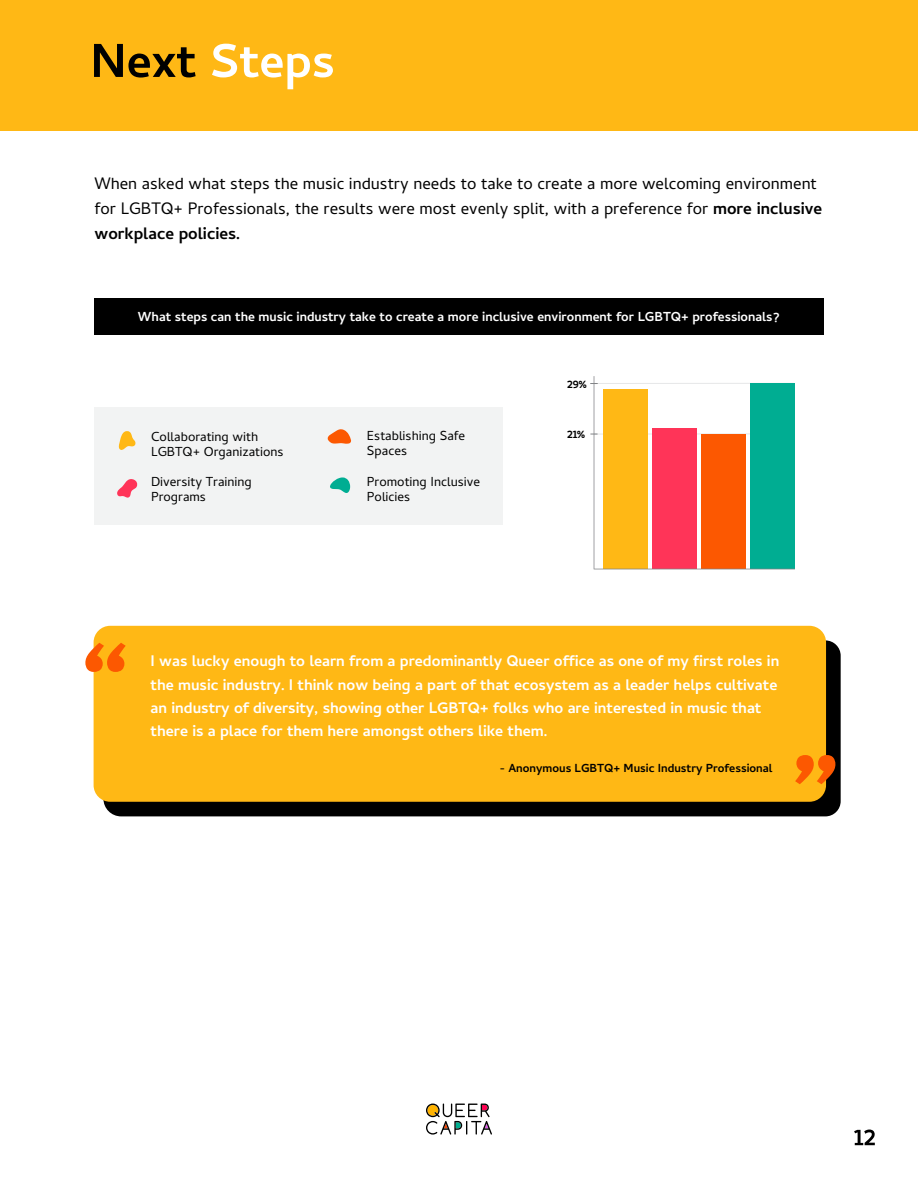
<style>
.page{position:relative;width:918px;height:1188px;background:#fff}
.page>*{position:absolute;margin:0;border:0;box-sizing:border-box;transform-origin:0 0}
.t1{font:700 60px "Cambay Devanagari";color:#fff}
.t2{font:21px/25.2px "Cambay Devanagari";color:#000}
.t3{font:700 19.5px/23.2px "Cambay Devanagari";color:#fff}
.t4{font:16.5px/15px "Cambay Devanagari";color:#000}
.t5{font:700 16.5px "Cambay Devanagari";color:#fff}
.t6{font:700 15.45px "Cambay Devanagari";color:#000}
.t7{font:700 14.85px "Cambay Devanagari";color:#000}
.s1{color:#000}
.s2{font-weight:700}
</style>
<div class="page">
<div style="left:94px;top:298px;width:730px;height:37px;background:#000"></div>
<svg style="left:426px;top:1104px;width:66px;height:31px"></svg>
<div style="left:0;top:0;width:918px;height:130px;background:#ffb815"></div>
<div style="left:94px;top:408px;width:408px;height:117px;background:#f2f3f3"></div>
<svg style="left:119px;top:431px;width:17px;height:19px"></svg>
<svg style="left:327px;top:429px;width:24px;height:15px"></svg>
<svg style="left:117px;top:479px;width:20px;height:19px"></svg>
<svg style="left:330px;top:477px;width:20px;height:16px"></svg>
<div style="left:103px;top:640px;width:738px;height:176px;background:#000"></div>
<div style="left:94px;top:626px;width:732px;height:176px;background:#ffb815;border-radius:17px"></div>
<svg style="left:85px;top:643px;width:41px;height:29px"></svg>
<svg style="left:795px;top:755px;width:40px;height:29px"></svg>
<svg style="left:854px;top:1130px;width:21px;height:15px"></svg>
<svg style="left:590px;top:376px;width:205px;height:193px"></svg>
<h1 class="t1" style="left:90px;top:21px;width:246px"><span class="s1">Next</span> Steps</h1>
<p class="t2" style="left:94px;top:174px;width:729px">When asked what steps the music industry needs to take to create a more welcoming environment for LGBTQ+ Professionals, the results were most evenly split, with a preference for <span class="s2">more inclusive workplace policies.</span></p>
<p class="t5" style="left:138px;top:305px;width:643px">What steps can the music industry take to create a more inclusive environment for LGBTQ+ professionals?</p>
<p class="t4" style="left:151px;top:431px;width:134px">Collaborating with<br>LGBTQ+ Organizations</p>
<p class="t4" style="left:151px;top:477px;width:102px">Diversity Training<br>Programs</p>
<p class="t4" style="left:367px;top:430px;width:100px">Establishing Safe<br>Spaces</p>
<p class="t4" style="left:367px;top:477px;width:115px">Promoting Inclusive<br>Policies</p>
<p class="t6" style="left:567px;top:373px;width:21px">29%</p>
<p class="t6" style="left:567px;top:424px;width:20px">21%</p>
<p class="t3" style="left:151px;top:648px;width:630px">I was lucky enough to learn from a predominantly Queer office as one of my first roles in the music industry. I think now being a part of that ecosystem as a leader helps cultivate an industry of diversity, showing other LGBTQ+ folks who are interested in music that there is a place for them here amongst others like them.</p>
<p class="t7" style="left:500px;top:758px;width:274px">- Anonymous LGBTQ+ Music Industry Professional</p>
</div>
